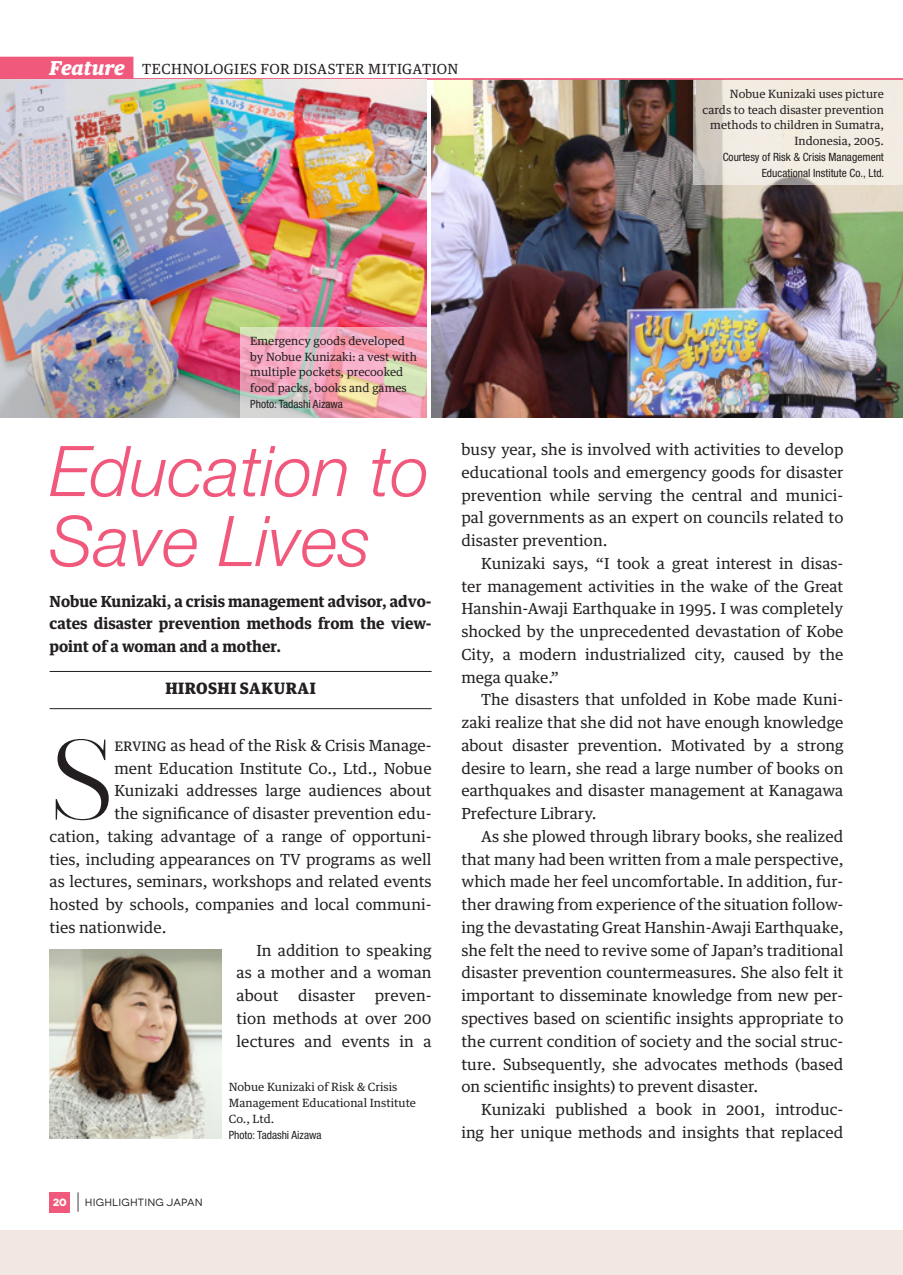
<style>
.page{position:relative;width:903px;height:1275px;background:#fff}
.page>*{position:absolute;margin:0;border:0;box-sizing:border-box;transform-origin:0 0}
.t1{font:300 112.88px "Prumo Display";color:#231f20}
.t2{font:italic 300 70px/70px "Helvetica Neue LT Pro";color:#f0597c}
.t3{font:300 22.75px "Novecentowide";color:#231f20}
.t4{font:900 15.75px "Guardian Text Egyp";letter-spacing:.035em;color:#231f20}
.t5{font:15.4px/22.8px "Guardian Text Egyp";color:#231f20;text-align:justify}
.t6{font:700 15.4px/22.8px "Guardian Text Egyp";color:#231f20;text-align:justify}
.t7{font:14px "Guardian Text Egyp";letter-spacing:.03em;color:#231f20}
.t8{font:11.38px/15.8px "Guardian Text Egyp";color:#231f20}
.t9{font:condensed 11.38px/15.8px "Helvetica Neue LT Pro";color:#231f20;text-align:right}
.t10{font:10.5px "Novecentowide";letter-spacing:.02em;color:#231f20}
.t11{font:700 10.5px "Novecentowide";color:#fff}
.s1{font-weight:900;font-style:italic;font-size:19.25px;color:#fff}
</style>
<div class="page">
<div style="left:0;top:1230px;width:903px;height:45px;background:#f3e7e1"></div>
<img style="left:432px;top:80px;width:471px;height:337px">
<div style="left:50px;top:1192px;width:20px;height:20px;background:#f0597c"></div>
<svg style="left:0;top:57px;width:903px;height:23px"></svg>
<hr style="left:50px;top:671px;width:382px;height:1px;background:#231f20">
<hr style="left:50px;top:708px;width:382px;height:1px;background:#231f20">
<img style="left:0;top:80px;width:427px;height:337px">
<img style="left:50px;top:950px;width:172px;height:188px">
<svg style="left:241px;top:327px;width:186px;height:90px;background:#e8b3ba"></svg>
<svg style="left:693px;top:80px;width:210px;height:105px;background:#eae4db"></svg>
<p class="t7" style="left:50px;top:57px;width:410px"><span class="s1">Feature</span> TECHNOLOGIES FOR DISASTER MITIGATION</p>
<p class="t8" style="left:250px;top:332px;width:168px">Emergency goods developed by Nobue Kunizaki: a vest with multiple pockets, precooked food packs, books and games</p>
<p class="t9" style="left:250px;top:396px;width:94px">Photo: Tadashi Aizawa</p>
<p class="t8" style="left:702px;top:85px;width:183px;text-align:right">Nobue Kunizaki uses picture cards to teach disaster prevention methods to children in Sumatra,<br>Indonesia, 2005.</p>
<p class="t9" style="left:723px;top:149px;width:163px">Courtesy of Risk &amp; Crisis Management<br>Educational Institute Co., Ltd.</p>
<h2 class="t2" style="left:50px;top:435px;width:381px">Education to<br>Save Lives</h2>
<p class="t6" style="left:50px;top:588px;width:383px">Nobue Kunizaki, a crisis management advisor, advo&shy;cates disaster prevention methods from the view&shy;point of a woman and a mother.</p>
<p class="t4" style="left:165px;top:676px;width:152px">HIROSHI SAKURAI</p>
<h1 class="t1" style="left:50px;top:714px;width:66px">S</h1>
<p class="t5" style="left:114px;top:732px;width:319px">erving as head of the Risk &amp; Crisis Manage-</p>
<p class="t5" style="left:114px;top:755px;width:319px">ment Education Institute Co., Ltd., Nobue</p>
<p class="t5" style="left:114px;top:778px;width:319px">Kunizaki addresses large audiences about</p>
<p class="t5" style="left:114px;top:801px;width:319px">the significance of disaster prevention edu-</p>
<p class="t5" style="left:50px;top:823px;width:383px">cation, taking advantage of a range of opportuni-</p>
<p class="t5" style="left:50px;top:846px;width:383px">ties, including appearances on TV programs as well</p>
<p class="t5" style="left:50px;top:869px;width:383px">as lectures, seminars, workshops and related events</p>
<p class="t5" style="left:50px;top:892px;width:383px">hosted by schools, companies and local communi-</p>
<p class="t5" style="left:50px;top:914px;width:118px">ties nationwide.</p>
<p class="t5" style="left:256px;top:937px;width:177px">In addition to speaking</p>
<p class="t5" style="left:237px;top:960px;width:197px">as a mother and a woman</p>
<p class="t5" style="left:237px;top:983px;width:44px">about</p>
<p class="t5" style="left:298px;top:983px;width:59px">disaster</p>
<p class="t5" style="left:237px;top:983px;width:197px;text-indent:138px">preven&shy;tion methods at over 200 lectures and events in a</p>
<h3 class="t3" style="left:76px;top:1189px;width:7px">|</h3>
<p class="t11" style="left:53px;top:1196px;width:16px">20</p>
<p class="t10" style="left:85px;top:1196px;width:119px">HIGHLIGHTING JAPAN</p>
<p class="t8" style="left:229px;top:1078px;width:189px">Nobue Kunizaki of Risk &amp; Crisis<br>Management Educational Institute<br>Co., Ltd.</p>
<p class="t9" style="left:229px;top:1127px;width:94px">Photo: Tadashi Aizawa</p>
<p class="t5" style="left:461px;top:437px;width:384px">busy year, she is involved with activities to develop educational tools and emergency goods for disaster prevention while serving the central and munici&shy;pal governments as an expert on councils related to disaster prevention.</p>
<p class="t5" style="left:461px;top:550px;width:383px;text-indent:20px">Kunizaki says, “I took a great interest in disas&shy;ter management activities in the wake of the Great Hanshin-Awaji Earthquake in 1995. I was completely shocked by the unprecedented devastation of Kobe City, a modern industrialized city, caused by the mega quake.”</p>
<p class="t5" style="left:461px;top:687px;width:383px;text-indent:20px">The disasters that unfolded in Kobe made Kuni&shy;zaki realize that she did not have enough knowledge about disaster prevention. Motivated by a strong desire to learn, she read a large number of books on earthquakes and disaster management at Kanagawa Prefecture Library.</p>
<p class="t5" style="left:461px;top:823px;width:384px;text-indent:20px">As she plowed through library books, she realized that many had been written from a male perspective, which made her feel uncomfortable. In addition, fur&shy;ther drawing from experience of the situation follow&shy;ing the devastating Great Hanshin-Awaji Earthquake, she felt the need to revive some of Japan’s traditional disaster prevention countermeasures. She also felt it important to disseminate knowledge from new per&shy;spectives based on scientific insights appropriate to the current condition of society and the social struc&shy;ture. Subsequently, she advocates methods (based on scientific insights) to prevent disaster.</p>
<p class="t5" style="left:461px;top:1096px;width:383px;text-align:right">Kunizaki published a book in 2001, introduc&shy;ing her unique methods and insights that replaced</p>
</div>
